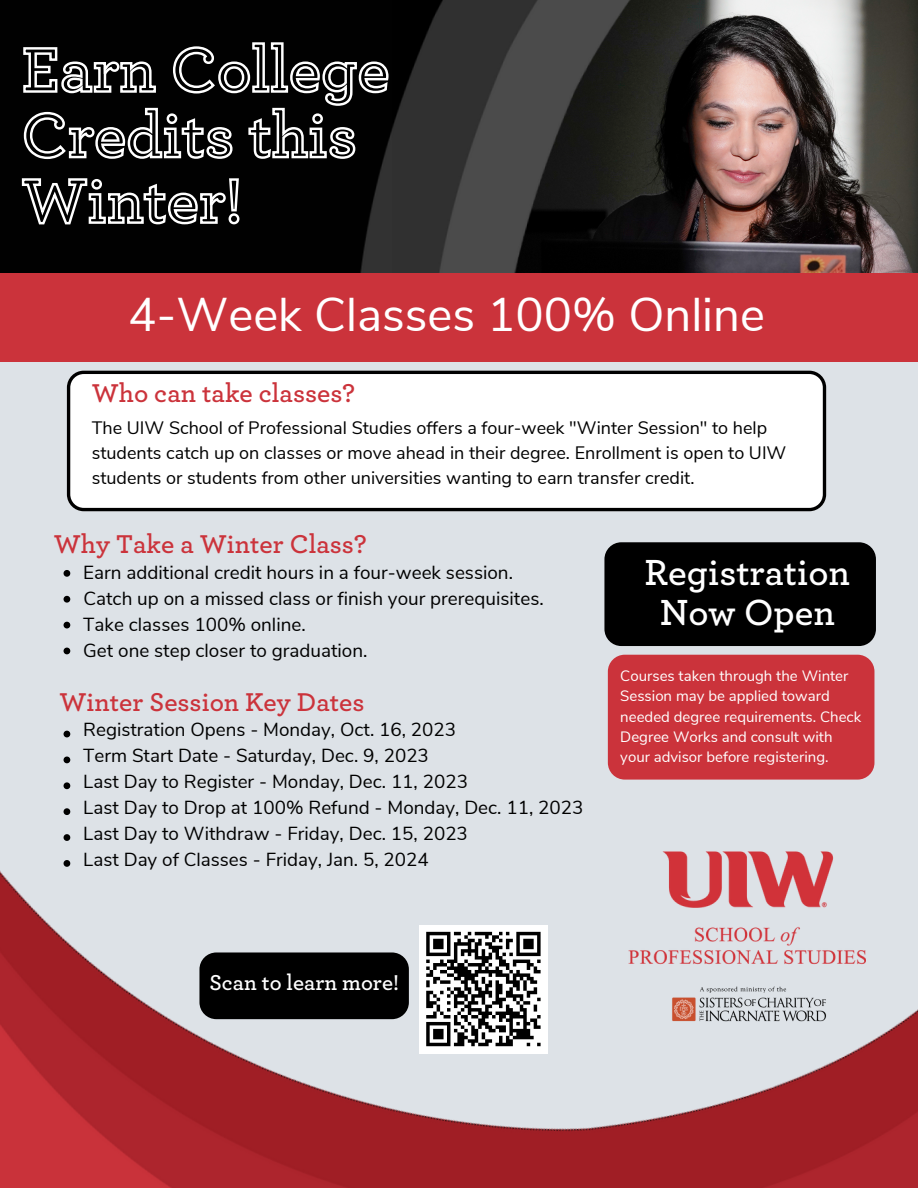
<style>
.page{position:relative;width:918px;height:1188px;background:#fff}
.page>*{position:absolute;margin:0;border:0;box-sizing:border-box;transform-origin:0 0}
.t1{font:47.25px "Nunito Sans";color:#fff}
.t2{font:600 38.1px/39.8px "Archer Pro";color:#fff;text-align:center}
.t3{font:600 27px "Archer Pro";color:#cb333b}
.t4{font:600 22.5px "Archer Pro";color:#fff}
.t5{font:18.9px/25.8px "Nunito Sans";color:#000}
.t6{font:18px/24.8px "Nunito Sans";color:#000}
.t7{font:15px/20.2px "Nunito Sans";color:#fff}
</style>
<div class="page">
<img style="left:0;top:488px;width:918px;height:700px">
<img style="left:628px;top:848px;width:237px;height:119px">
<img style="left:663px;top:986px;width:168px;height:45px">
<div style="left:604px;top:542px;width:272px;height:104px;background:#000;border-radius:17px"></div>
<div style="left:419px;top:925px;width:129px;height:128px;background:#fff"></div>
<svg style="left:426px;top:931px;width:115px;height:116px"></svg>
<img style="left:0;top:0;width:918px;height:488px">
<svg style="left:67px;top:371px;width:759px;height:140px"></svg>
<div style="left:199px;top:952px;width:210px;height:67px;background:#000;border-radius:17px"></div>
<div style="left:608px;top:655px;width:266px;height:125px;background:#cb333b;border-radius:17px"></div>
<div style="left:0;top:273px;width:918px;height:89px;background:#cb333b"></div>
<svg style="left:64px;top:731px;width:6px;height:6px"></svg>
<svg style="left:64px;top:757px;width:6px;height:6px"></svg>
<svg style="left:64px;top:782px;width:6px;height:7px"></svg>
<svg style="left:64px;top:808px;width:6px;height:7px"></svg>
<svg style="left:64px;top:834px;width:6px;height:7px"></svg>
<svg style="left:64px;top:860px;width:6px;height:7px"></svg>
<svg style="left:64px;top:570px;width:6px;height:7px"></svg>
<svg style="left:64px;top:596px;width:6px;height:7px"></svg>
<svg style="left:64px;top:622px;width:6px;height:6px"></svg>
<svg style="left:64px;top:648px;width:6px;height:6px"></svg>
<svg style="left:22px;top:41px;width:368px;height:120px;background:#353535"></svg>
<svg style="left:21px;top:177px;width:220px;height:49px"></svg>
<h1 class="t1" style="left:128px;top:283px;width:638px">4-Week Classes 100% Online</h1>
<h3 class="t3" style="left:92px;top:380px;width:265px">Who can take classes?</h3>
<p class="t6" style="left:92px;top:416px;width:696px">The UIW School of Professional Studies offers a four-week "Winter Session" to help students catch up on classes or move ahead in their degree. Enrollment is open to UIW students or students from other universities wanting to earn transfer credit.</p>
<h3 class="t3" style="left:54px;top:532px;width:314px">Why Take a Winter Class?</h3>
<p class="t5" style="left:83px;top:560px;width:462px">Earn additional credit hours in a four-week session.<br>Catch up on a missed class or finish your prerequisites.<br>Take classes 100% online.<br>Get one step closer to graduation.</p>
<h3 class="t3" style="left:60px;top:689px;width:307px">Winter Session Key Dates</h3>
<p class="t5" style="left:83px;top:717px;width:502px">Registration Opens - Monday, Oct. 16, 2023<br>Term Start Date - Saturday, Dec. 9, 2023<br>Last Day to Register - Monday, Dec. 11, 2023<br>Last Day to Drop at 100% Refund - Monday, Dec. 11, 2023<br>Last Day to Withdraw - Friday, Dec. 15, 2023<br>Last Day of Classes - Friday, Jan. 5, 2024</p>
<h2 class="t2" style="left:645px;top:554px;width:207px">Registration<br>Now Open</h2>
<p class="t7" style="left:620px;top:666px;width:243px">Courses taken through the Winter<br>Session may be applied toward needed degree requirements. Check<br>Degree Works and consult with your advisor before registering.</p>
<p class="t4" style="left:209px;top:972px;width:191px">Scan to learn more!</p>
</div>
